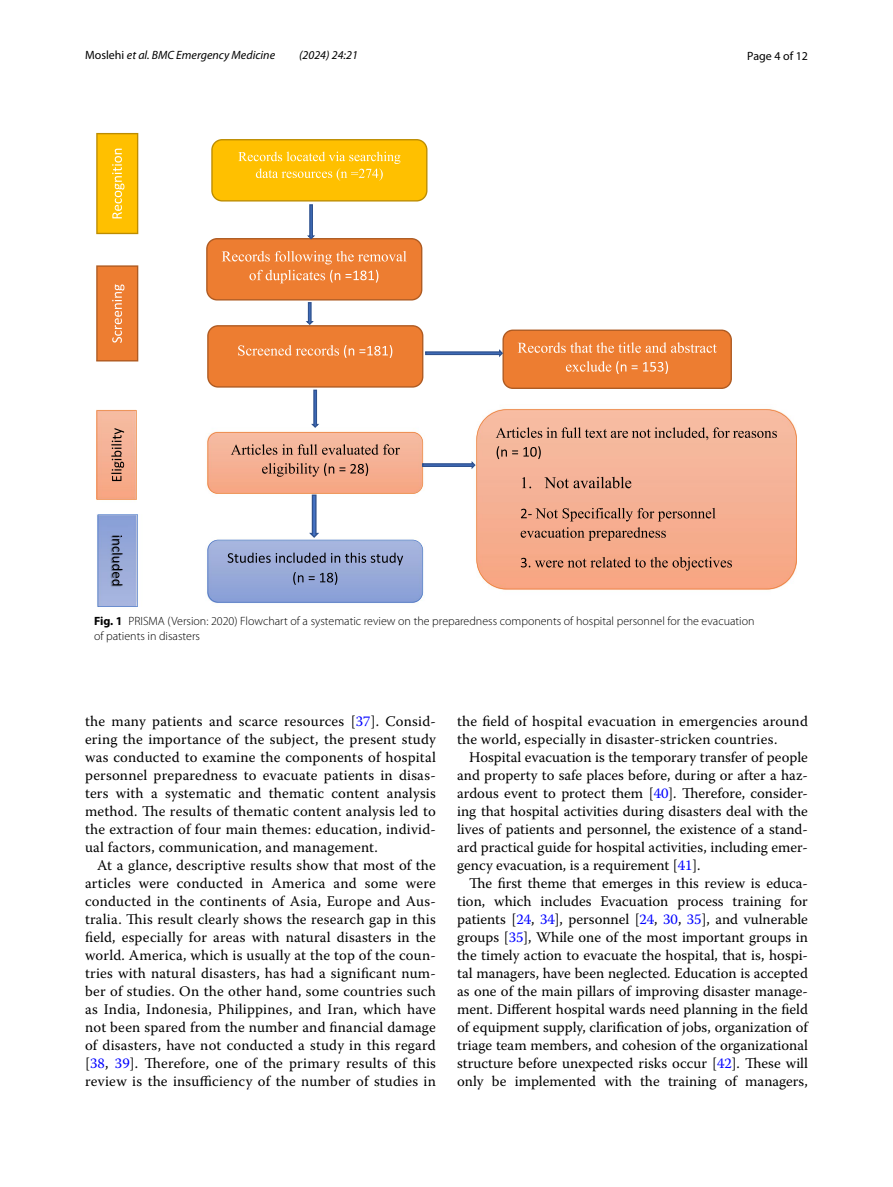
<style>
.page{position:relative;width:893px;height:1187px;background:#fff}
.page>*{position:absolute;margin:0;border:0;box-sizing:border-box;transform-origin:0 0}
.t1{font:14.7px/18px "Warnock Pro";letter-spacing:.015em;color:#000;text-align:justify}
.t2{font:300 12px/15px "Myriad Pro";color:#000}
.t3{font:italic 12px "Myriad Pro";color:#000}
.t4{font:12px "Myriad Pro";color:#000}
.s1{font-style:normal}
.s2{font-weight:700}
.s3{color:#00f}
</style>
<div class="page">
<svg style="left:96px;top:133px;width:42px;height:101px;background:#f9bf0e"></svg>
<svg style="left:96px;top:265px;width:42px;height:96px;background:#e8803a"></svg>
<svg style="left:97px;top:410px;width:40px;height:89px;background:#e8a689"></svg>
<svg style="left:98px;top:514px;width:40px;height:92px;background:#90a1ce"></svg>
<svg style="left:777px;top:410px;width:20px;height:178px;background:#f6b599"></svg>
<svg style="left:206px;top:139px;width:571px;height:463px"></svg>
<p class="t3" style="left:85px;top:48px;width:192px"><span class="s1">Moslehi</span> et al. BMC Emergency Medicine</p>
<p class="t3" style="left:299px;top:48px;width:60px">(2024) 24:21</p>
<p class="t4" style="left:747px;top:48px;width:62px">Page 4 of 12</p>
<p class="t2" style="left:94px;top:613px;width:662px"><span class="s2">Fig. 1</span> PRISMA (Version: 2020) Flowchart of a systematic review on the preparedness components of hospital personnel for the evacuation of patients in disasters</p>
<p class="t1" style="left:85px;top:712px;width:352px">the many patients and scarce resources [<span class="s3">37</span>]. Consid&shy;ering the importance of the subject, the present study was conducted to examine the components of hospital personnel preparedness to evacuate patients in disas&shy;ters with a systematic and thematic content analysis method. The results of thematic content analysis led to the extraction of four main themes: education, individ&shy;ual factors, communication, and management.</p>
<p class="t1" style="left:85px;top:856px;width:352px;text-indent:12px">At a glance, descriptive results show that most of the articles were conducted in America and some were conducted in the continents of Asia, Europe and Aus&shy;tralia. This result clearly shows the research gap in this field, especially for areas with natural disasters in the world. America, which is usually at the top of the coun&shy;tries with natural disasters, has had a significant num&shy;ber of studies. On the other hand, some countries such as India, Indonesia, Philippines, and Iran, which have not been spared from the number and financial damage of disasters, have not conducted a study in this regard [<span class="s3">38</span>, <span class="s3">39</span>]. Therefore, one of the primary results of this review is the insufficiency of the number of studies in</p>
<p class="t1" style="left:457px;top:712px;width:352px">the field of hospital evacuation in emergencies around the world, especially in disaster-stricken countries.</p>
<p class="t1" style="left:457px;top:748px;width:352px;text-indent:12px">Hospital evacuation is the temporary transfer of people and property to safe places before, during or after a haz&shy;ardous event to protect them [<span class="s3">40</span>]. Therefore, consider&shy;ing that hospital activities during disasters deal with the lives of patients and personnel, the existence of a stand&shy;ard practical guide for hospital activities, including emer&shy;gency evacuation, is a requirement [<span class="s3">41</span>].</p>
<p class="t1" style="left:457px;top:874px;width:352px;text-indent:12px">The first theme that emerges in this review is educa&shy;tion, which includes Evacuation process training for patients [<span class="s3">24</span>, <span class="s3">34</span>], personnel [<span class="s3">24</span>, <span class="s3">30</span>, <span class="s3">35</span>], and vulnerable groups [<span class="s3">35</span>], While one of the most important groups in the timely action to evacuate the hospital, that is, hospi&shy;tal managers, have been neglected. Education is accepted as one of the main pillars of improving disaster manage&shy;ment. Different hospital wards need planning in the field of equipment supply, clarification of jobs, organization of triage team members, and cohesion of the organizational structure before unexpected risks occur [<span class="s3">42</span>]. These will only be implemented with the training of managers,</p>
</div>
